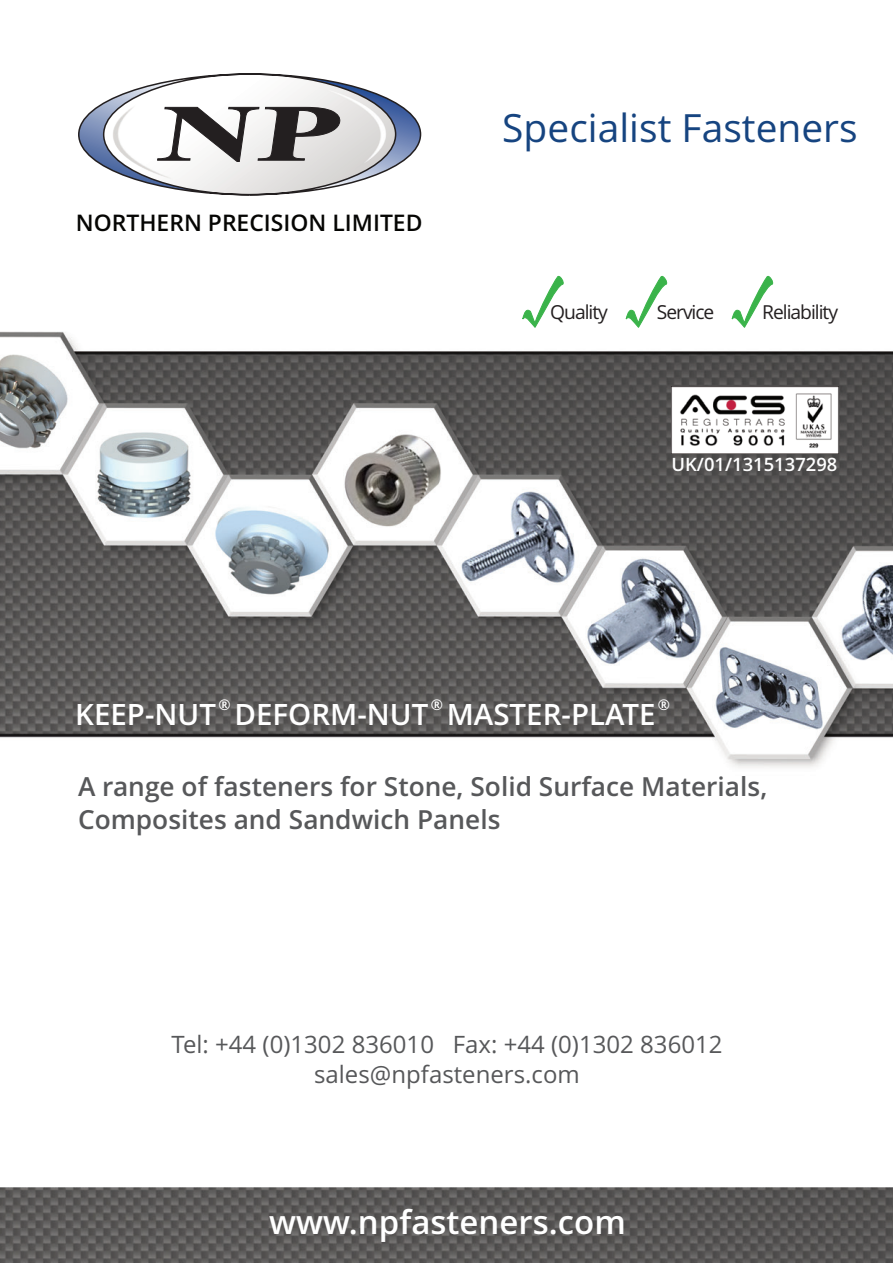
<style>
.page{position:relative;width:893px;height:1263px;background:#fff}
.page>*{position:absolute;margin:0;border:0;box-sizing:border-box;transform-origin:0 0}
.t1{font:700 79.8px "Times New Roman";color:#231f20;scale:1.72 1}
.t2{font:39px "Open Sans";color:#164480}
.t3{font:600 33px "Open Sans";color:#fff}
.t4{font:600 29.4px "Open Sans";color:#fff}
.t5{font:600 26.25px/32.2px "Open Sans";color:#57585a}
.t6{font:24px/29.4px "Open Sans";color:#57585a;text-align:center}
.t7{font:600 22.95px "Open Sans";color:#050503}
.t8{font:19.35px "Open Sans";letter-spacing:-.055em;color:#231f20}
.t9{font:600 18.45px "Open Sans";color:#fff}
.t10{font:600 14.7px "Open Sans";color:#fff}
</style>
<div class="page">
<img style="left:0;top:1188px;width:893px;height:75px">
<img style="left:0;top:331px;width:893px;height:437px">
<img style="left:672px;top:386px;width:166px;height:67px">
<svg style="left:78px;top:73px;width:344px;height:123px"></svg>
<img style="left:112px;top:99px;width:76px;height:85px">
<img style="left:311px;top:85px;width:76px;height:84px">
<svg style="left:731px;top:275px;width:43px;height:53px"></svg>
<svg style="left:625px;top:275px;width:43px;height:53px"></svg>
<svg style="left:522px;top:275px;width:42px;height:53px"></svg>
<p class="t1" style="left:156px;top:86px;width:112px">NP</p>
<p class="t7" style="left:76px;top:213px;width:348px">NORTHERN PRECISION LIMITED</p>
<p class="t2" style="left:502px;top:112px;width:357px">Specialist Fasteners</p>
<p class="t8" style="left:550px;top:304px;width:59px">Quality</p>
<p class="t8" style="left:657px;top:304px;width:59px">Service</p>
<p class="t8" style="left:762px;top:304px;width:77px">Reliability</p>
<p class="t9" style="left:671px;top:456px;width:167px">UK/01/1315137298</p>
<p class="t4" style="left:75px;top:702px;width:142px">KEEP-NUT</p>
<p class="t10" style="left:218px;top:698px;width:14px">®</p>
<p class="t4" style="left:234px;top:702px;width:195px">DEFORM-NUT</p>
<p class="t10" style="left:431px;top:698px;width:14px">®</p>
<p class="t4" style="left:447px;top:702px;width:210px">MASTER-PLATE</p>
<p class="t10" style="left:658px;top:698px;width:14px">®</p>
<p class="t5" style="left:78px;top:773px;width:691px">A range of fasteners for Stone, Solid Surface Materials,<br>Composites and Sandwich Panels</p>
<p class="t6" style="left:171px;top:1032px;width:553px">Tel: +44 (0)1302 836010 Fax: +44 (0)1302 836012 sales@npfasteners.com</p>
<p class="t3" style="left:269px;top:1209px;width:358px">www.npfasteners.com</p>
</div>
